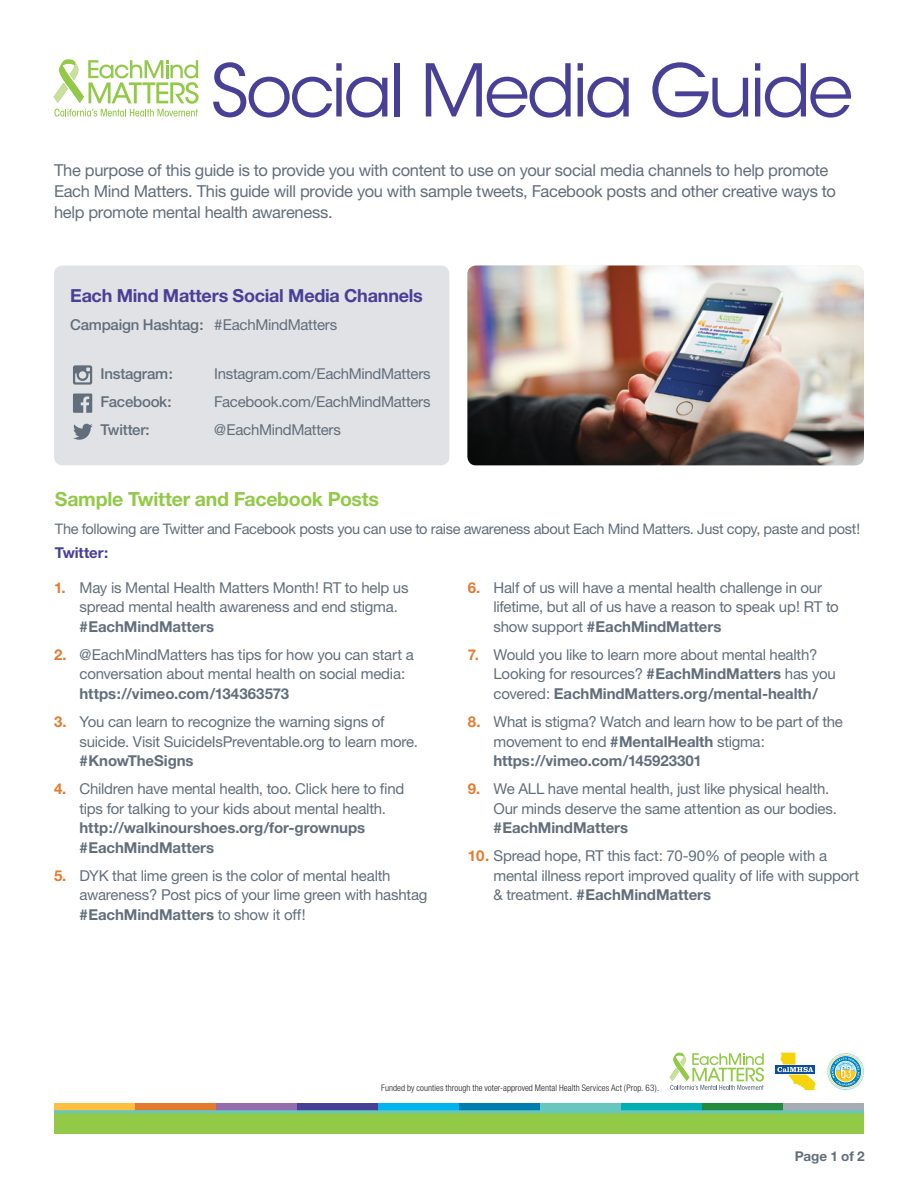
<style>
.page{position:relative;width:918px;height:1188px;background:#fff}
.page>*{position:absolute;margin:0;border:0;box-sizing:border-box;transform-origin:0 0}
.t1{font:72px "ITC Avant Garde MM 300 750";letter-spacing:-.05em;color:#483f97}
.t2{font:700 19.5px "Helvetica Neue";letter-spacing:-.015em;color:#92c947}
.t3{font:700 18px "Helvetica Neue";letter-spacing:-.015em;color:#483f97}
.t4{font:16.5px/21px "Helvetica Neue";letter-spacing:-.02em;color:#626e7b}
.t5{font:15px/19.5px "Helvetica Neue";letter-spacing:-.015em;color:#626e7b}
.t6{font:700 15px/19.5px "Helvetica Neue";letter-spacing:-.005em;color:#626e7b}
.t7{font:500 15px "Helvetica Neue";letter-spacing:-.015em;color:#626e7b}
.t8{font:700 15px "Helvetica Neue";letter-spacing:-.005em;color:#483f97}
.t9{font:14.55px "Helvetica Neue";letter-spacing:-.025em;color:#626e7b}
.t10{font:700 13.5px "Helvetica Neue";letter-spacing:-.005em;color:#626e7b}
.t11{font:300 condensed 9px "Helvetica Neue";letter-spacing:.01em;color:#231f20}
.s1{font-weight:400}
.s2{font-weight:700;color:#e37b2e}
.s3{font-weight:700}
</style>
<div class="page">
<div style="left:54px;top:1112px;width:810px;height:22px;background:#92c947"></div>
<svg style="left:670px;top:1053px;width:94px;height:37px"></svg>
<div style="left:776px;top:1065px;width:39px;height:9px;background:#0a4e9d"></div>
<svg style="left:777px;top:1053px;width:39px;height:37px"></svg>
<svg style="left:827px;top:1053px;width:38px;height:37px"></svg>
<div style="left:135px;top:1103px;width:81px;height:9px;background:#e37b2e"></div>
<div style="left:216px;top:1103px;width:81px;height:9px;background:#956cae"></div>
<div style="left:297px;top:1103px;width:81px;height:9px;background:#483f97"></div>
<div style="left:378px;top:1103px;width:81px;height:9px;background:#00b4ed"></div>
<div style="left:459px;top:1103px;width:81px;height:9px;background:#007daf"></div>
<div style="left:540px;top:1103px;width:81px;height:9px;background:#67c7be"></div>
<div style="left:621px;top:1103px;width:81px;height:9px;background:#00aeb3"></div>
<div style="left:702px;top:1103px;width:81px;height:9px;background:#238b3c"></div>
<div style="left:783px;top:1103px;width:81px;height:9px;background:#a6acb4"></div>
<div style="left:54px;top:1103px;width:81px;height:9px;background:#febf3e"></div>
<hr style="left:54px;top:1110px;width:810px;height:3px;background:#67c7be">
<div style="left:54px;top:266px;width:395px;height:199px;background:#e0e2e5;border-radius:9px"></div>
<img style="left:467px;top:266px;width:397px;height:199px">
<svg style="left:73px;top:424px;width:20px;height:16px"></svg>
<svg style="left:73px;top:365px;width:19px;height:19px"></svg>
<svg style="left:73px;top:394px;width:19px;height:19px"></svg>
<svg style="left:54px;top:59px;width:145px;height:58px"></svg>
<h1 class="t1" style="left:210px;top:49px;width:644px">Social Media Guide</h1>
<p class="t4" style="left:54px;top:160px;width:784px">The purpose of this guide is to provide you with content to use on your social media channels to help promote<br>Each Mind Matters. This guide will provide you with sample tweets, Facebook posts and other creative ways to help promote mental health awareness.</p>
<p class="t3" style="left:70px;top:285px;width:354px">Each Mind Matters Social Media Channels</p>
<p class="t7" style="left:70px;top:316px;width:269px">Campaign Hashtag: <span class="s1">#EachMindMatters</span></p>
<p class="t7" style="left:101px;top:365px;width:74px">Instagram:</p>
<p class="t5" style="left:214px;top:364px;width:218px">Instagram.com/EachMindMatters</p>
<p class="t7" style="left:101px;top:393px;width:73px">Facebook:</p>
<p class="t5" style="left:214px;top:392px;width:218px">Facebook.com/EachMindMatters</p>
<p class="t7" style="left:101px;top:421px;width:51px">Twitter:</p>
<p class="t5" style="left:214px;top:420px;width:128px">@EachMindMatters</p>
<h2 class="t2" style="left:55px;top:487px;width:326px">Sample Twitter and Facebook Posts</h2>
<p class="t9" style="left:55px;top:520px;width:807px">The following are Twitter and Facebook posts you can use to raise awareness about Each Mind Matters. Just copy, paste and post!</p>
<p class="t8" style="left:55px;top:543px;width:55px">Twitter:</p>
<p class="t5" style="left:80px;top:578px;width:331px;text-indent:-26px"><span class="s2">1.</span> May is Mental Health Matters Month! RT to help us spread mental health awareness and end stigma.</p>
<p class="t6" style="left:80px;top:616px;width:136px">#EachMindMatters</p>
<p class="t5" style="left:80px;top:645px;width:336px;text-indent:-26px"><span class="s2">2.</span> @EachMindMatters has tips for how you can start a conversation about mental health on social media:</p>
<p class="t6" style="left:80px;top:684px;width:211px">https://vimeo.com/134363573</p>
<p class="t5" style="left:80px;top:712px;width:340px;text-indent:-26px"><span class="s2">3.</span> You can learn to recognize the warning signs of suicide. Visit SuicideIsPreventable.org to learn more.</p>
<p class="t6" style="left:80px;top:751px;width:116px">#KnowTheSigns</p>
<p class="t5" style="left:54px;top:779px;width:352px;text-align:center"><span class="s2">4.</span> Children have mental health, too. Click here to find tips for talking to your kids about mental health.</p>
<p class="t6" style="left:80px;top:818px;width:287px">http://walkinourshoes.org/for-grownups #EachMindMatters</p>
<p class="t5" style="left:79px;top:866px;width:350px;text-indent:-25px"><span class="s2">5.</span> DYK that lime green is the color of mental health awareness? Post pics of your lime green with hashtag <span class="s3">#EachMindMatters</span> to show it off!</p>
<p class="t5" style="left:493px;top:578px;width:347px;text-indent:-25px"><span class="s2">6.</span> Half of us will have a mental health challenge in our lifetime, but all of us have a reason to speak up! RT to show support <span class="s3">#EachMindMatters</span></p>
<p class="t5" style="left:493px;top:645px;width:344px;text-indent:-26px"><span class="s2">7.</span> Would you like to learn more about mental health?<br>Looking for resources? <span class="s3">#EachMindMatters</span> has you covered: <span class="s3">EachMindMatters.org/mental-health/</span></p>
<p class="t5" style="left:493px;top:712px;width:351px;text-indent:-25px"><span class="s2">8.</span> What is stigma? Watch and learn how to be part of the movement to end <span class="s3">#MentalHealth</span> stigma: <span class="s3">https://vimeo.com/145923301</span></p>
<p class="t5" style="left:493px;top:779px;width:345px;text-indent:-26px"><span class="s2">9.</span> We ALL have mental health, just like physical health.<br>Our minds deserve the same attention as our bodies.</p>
<p class="t6" style="left:493px;top:818px;width:136px">#EachMindMatters</p>
<p class="t5" style="left:493px;top:846px;width:367px;text-indent:-25px"><span class="s2">10.</span> Spread hope, RT this fact: 70-90% of people with a mental illness report improved quality of life with support &amp; treatment. <span class="s3">#EachMindMatters</span></p>
<p class="t11" style="left:381px;top:1082px;width:280px">Funded by counties through the voter-approved Mental Health Services Act (Prop. 63).</p>
<p class="t10" style="left:795px;top:1148px;width:71px">Page 1 of 2</p>
</div>
